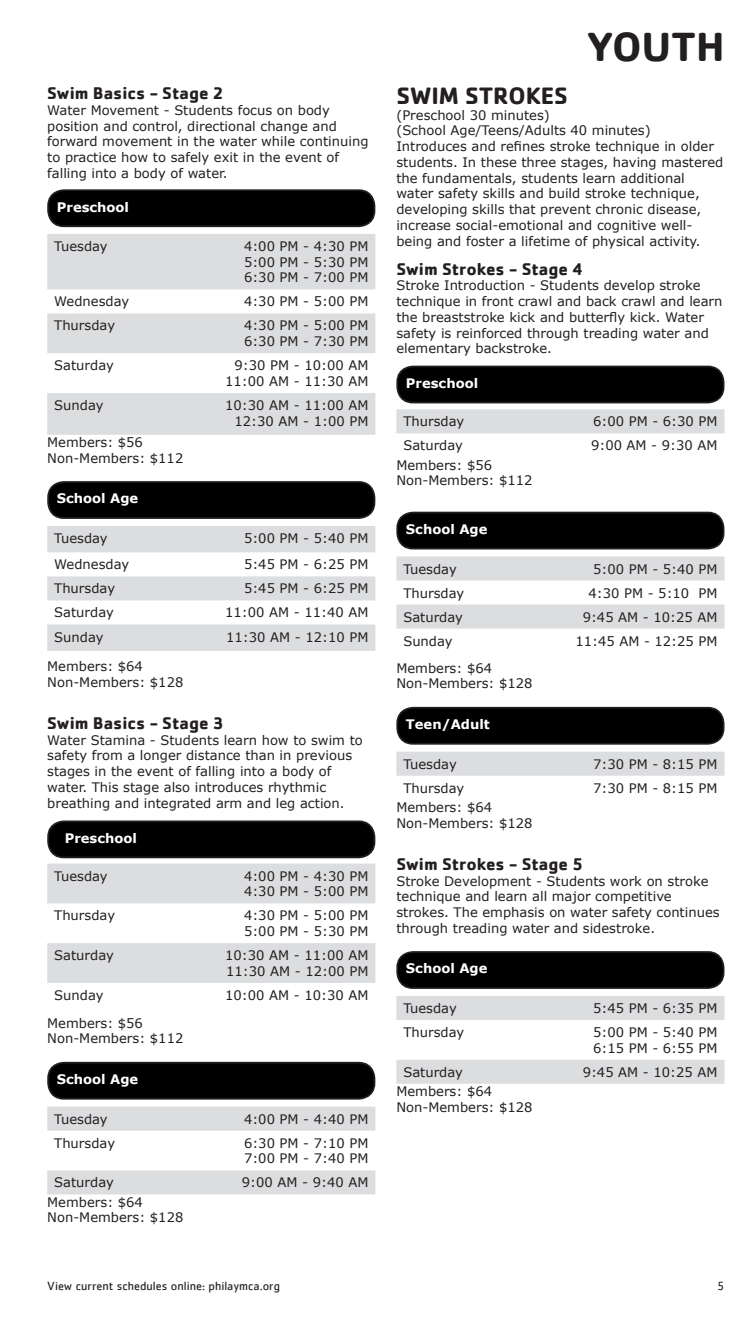
<style>
.page{position:relative;width:756px;height:1323px;background:#fff}
.page>*{position:absolute;margin:0;border:0;box-sizing:border-box;transform-origin:0 0}
.t1{font:700 42px "Cachet";color:#231f20}
.t2{font:700 24.5px "Cachet";color:#231f20}
.t3{font:700 17.5px "Cachet";color:#231f20}
.t4{font:13.12px/15.8px "Verdana";color:#231f20}
.t5{font:700 13.12px "Verdana";color:#fff}
.t6{font:12.25px "Cachet";color:#231f20}
</style>
<div class="page">
<div style="left:48px;top:190px;width:326px;height:36px;background:#000;border-radius:16px"></div>
<div style="left:47px;top:189px;width:328px;height:38px;border:2px solid #231f20;border-radius:16px"></div>
<svg style="left:47px;top:234px;width:328px;height:201px;fill:#dcdddf"></svg>
<div style="left:48px;top:482px;width:326px;height:36px;background:#000;border-radius:16px"></div>
<div style="left:47px;top:481px;width:328px;height:38px;border:2px solid #231f20;border-radius:16px"></div>
<svg style="left:47px;top:526px;width:328px;height:125px;fill:#dcdddf"></svg>
<div style="left:48px;top:821px;width:326px;height:36px;background:#000;border-radius:16px"></div>
<div style="left:47px;top:821px;width:328px;height:37px;border:2px solid #231f20;border-radius:16px"></div>
<svg style="left:47px;top:864px;width:328px;height:119px"></svg>
<div style="left:48px;top:1063px;width:326px;height:36px;background:#000;border-radius:16px"></div>
<div style="left:47px;top:1062px;width:328px;height:38px;border:2px solid #231f20;border-radius:16px"></div>
<svg style="left:47px;top:1107px;width:328px;height:87px"></svg>
<div style="left:397px;top:367px;width:327px;height:36px;background:#000;border-radius:16px"></div>
<div style="left:396px;top:366px;width:328px;height:37px;border:2px solid #231f20;border-radius:16px"></div>
<div style="left:396px;top:409px;width:328px;height:24px;background:#dcdddf"></div>
<div style="left:397px;top:513px;width:327px;height:36px;background:#000;border-radius:16px"></div>
<div style="left:396px;top:512px;width:328px;height:37px;border:2px solid #231f20;border-radius:16px"></div>
<svg style="left:396px;top:556px;width:328px;height:73px"></svg>
<div style="left:397px;top:708px;width:327px;height:36px;background:#000;border-radius:16px"></div>
<div style="left:396px;top:707px;width:328px;height:38px;border:2px solid #231f20;border-radius:16px"></div>
<div style="left:396px;top:752px;width:328px;height:24px;background:#dcdddf"></div>
<div style="left:397px;top:952px;width:327px;height:36px;background:#000;border-radius:16px"></div>
<div style="left:396px;top:951px;width:328px;height:38px;border:2px solid #231f20;border-radius:16px"></div>
<svg style="left:396px;top:996px;width:328px;height:88px"></svg>
<h3 class="t3" style="left:47px;top:82px;width:178px">Swim Basics - Stage 2</h3>
<p class="t4" style="left:47px;top:102px;width:323px">Water Movement - Students focus on body position and control, directional change and forward movement in the water while continuing to practice how to safely exit in the event of falling into a body of water.</p>
<p class="t5" style="left:57px;top:198px;width:74px">Preschool</p>
<p class="t4" style="left:54px;top:238px;width:55px">Tuesday</p>
<p class="t4" style="left:244px;top:238px;width:126px;text-align:justify">4:00 PM - 4:30 PM 5:00 PM - 5:30 PM 6:30 PM - 7:00 PM</p>
<p class="t4" style="left:54px;top:294px;width:77px">Wednesday</p>
<p class="t4" style="left:244px;top:294px;width:126px">4:30 PM - 5:00 PM</p>
<p class="t4" style="left:54px;top:318px;width:62px">Thursday</p>
<p class="t4" style="left:244px;top:318px;width:126px">4:30 PM - 5:00 PM<br>6:30 PM - 7:30 PM</p>
<p class="t4" style="left:54px;top:357px;width:61px">Saturday</p>
<p class="t4" style="left:225px;top:357px;width:145px;text-align:right">9:30 PM - 10:00 AM<br>11:00 AM - 11:30 AM</p>
<p class="t4" style="left:54px;top:397px;width:51px">Sunday</p>
<p class="t4" style="left:225px;top:397px;width:145px;text-align:right">10:30 AM - 11:00 AM<br>12:30 AM - 1:00 PM</p>
<p class="t4" style="left:47px;top:434px;width:138px">Members: $56<br>Non-Members: $112</p>
<p class="t5" style="left:57px;top:489px;width:83px">School Age</p>
<p class="t4" style="left:54px;top:530px;width:55px">Tuesday</p>
<p class="t4" style="left:244px;top:530px;width:126px">5:00 PM - 5:40 PM</p>
<p class="t4" style="left:54px;top:557px;width:77px">Wednesday</p>
<p class="t4" style="left:244px;top:557px;width:126px">5:45 PM - 6:25 PM</p>
<p class="t4" style="left:54px;top:581px;width:62px">Thursday</p>
<p class="t4" style="left:244px;top:581px;width:126px">5:45 PM - 6:25 PM</p>
<p class="t4" style="left:54px;top:605px;width:61px">Saturday</p>
<p class="t4" style="left:225px;top:605px;width:145px">11:00 AM - 11:40 AM</p>
<p class="t4" style="left:54px;top:629px;width:51px">Sunday</p>
<p class="t4" style="left:226px;top:629px;width:144px">11:30 AM - 12:10 PM</p>
<p class="t4" style="left:47px;top:658px;width:138px">Members: $64<br>Non-Members: $128</p>
<h3 class="t3" style="left:47px;top:712px;width:178px">Swim Basics - Stage 3</h3>
<p class="t4" style="left:47px;top:732px;width:317px">Water Stamina - Students learn how to swim to safety from a longer distance than in previous stages in the event of falling into a body of water. This stage also introduces rhythmic breathing and integrated arm and leg action.</p>
<p class="t5" style="left:65px;top:829px;width:74px">Preschool</p>
<p class="t4" style="left:54px;top:868px;width:55px">Tuesday</p>
<p class="t4" style="left:244px;top:868px;width:126px">4:00 PM - 4:30 PM<br>4:30 PM - 5:00 PM</p>
<p class="t4" style="left:54px;top:908px;width:62px">Thursday</p>
<p class="t4" style="left:244px;top:908px;width:126px">4:30 PM - 5:00 PM<br>5:00 PM - 5:30 PM</p>
<p class="t4" style="left:54px;top:947px;width:61px">Saturday</p>
<p class="t4" style="left:225px;top:947px;width:145px">10:30 AM - 11:00 AM<br>11:30 AM - 12:00 PM</p>
<p class="t4" style="left:54px;top:987px;width:51px">Sunday</p>
<p class="t4" style="left:225px;top:987px;width:145px">10:00 AM - 10:30 AM</p>
<p class="t4" style="left:47px;top:1015px;width:138px">Members: $56<br>Non-Members: $112</p>
<p class="t5" style="left:57px;top:1070px;width:83px">School Age</p>
<p class="t4" style="left:54px;top:1111px;width:55px">Tuesday</p>
<p class="t4" style="left:244px;top:1111px;width:126px">4:00 PM - 4:40 PM</p>
<p class="t4" style="left:54px;top:1135px;width:62px">Thursday</p>
<p class="t4" style="left:244px;top:1135px;width:126px">6:30 PM - 7:10 PM<br>7:00 PM - 7:40 PM</p>
<p class="t4" style="left:54px;top:1175px;width:61px">Saturday</p>
<p class="t4" style="left:242px;top:1175px;width:128px">9:00 AM - 9:40 AM</p>
<p class="t4" style="left:47px;top:1194px;width:138px">Members: $64<br>Non-Members: $128</p>
<h1 class="t1" style="left:587px;top:19px;width:139px">YOUTH</h1>
<h2 class="t2" style="left:396px;top:80px;width:173px">SWIM STROKES</h2>
<p class="t4" style="left:396px;top:107px;width:329px">(Preschool 30 minutes)<br>(School Age/Teens/Adults 40 minutes)<br>Introduces and refines stroke technique in older students. In these three stages, having mastered the fundamentals, students learn additional water safety skills and build stroke technique, developing skills that prevent chronic disease, increase social-emotional and cognitive well&shy;being and foster a lifetime of physical activity.</p>
<h3 class="t3" style="left:396px;top:257px;width:189px">Swim Strokes - Stage 4</h3>
<p class="t4" style="left:396px;top:278px;width:328px">Stroke Introduction - Students develop stroke technique in front crawl and back crawl and learn the breaststroke kick and butterfly kick. Water safety is reinforced through treading water and elementary backstroke.</p>
<p class="t5" style="left:406px;top:374px;width:74px">Preschool</p>
<p class="t4" style="left:403px;top:414px;width:62px">Thursday</p>
<p class="t4" style="left:593px;top:414px;width:126px">6:00 PM - 6:30 PM</p>
<p class="t4" style="left:403px;top:438px;width:61px">Saturday</p>
<p class="t4" style="left:591px;top:438px;width:128px">9:00 AM - 9:30 AM</p>
<p class="t4" style="left:396px;top:457px;width:138px">Members: $56<br>Non-Members: $112</p>
<p class="t5" style="left:406px;top:520px;width:83px">School Age</p>
<p class="t4" style="left:403px;top:561px;width:55px">Tuesday</p>
<p class="t4" style="left:593px;top:561px;width:126px">5:00 PM - 5:40 PM</p>
<p class="t4" style="left:403px;top:585px;width:62px">Thursday</p>
<p class="t4" style="left:589px;top:585px;width:131px">4:30 PM - 5:10 PM</p>
<p class="t4" style="left:403px;top:609px;width:61px">Saturday</p>
<p class="t4" style="left:583px;top:609px;width:136px">9:45 AM - 10:25 AM</p>
<p class="t4" style="left:403px;top:633px;width:51px">Sunday</p>
<p class="t4" style="left:575px;top:633px;width:144px">11:45 AM - 12:25 PM</p>
<p class="t4" style="left:396px;top:660px;width:138px">Members: $64<br>Non-Members: $128</p>
<p class="t5" style="left:406px;top:715px;width:85px">Teen/Adult</p>
<p class="t4" style="left:403px;top:756px;width:55px">Tuesday</p>
<p class="t4" style="left:593px;top:756px;width:126px">7:30 PM - 8:15 PM</p>
<p class="t4" style="left:403px;top:780px;width:62px">Thursday</p>
<p class="t4" style="left:593px;top:780px;width:126px">7:30 PM - 8:15 PM</p>
<p class="t4" style="left:396px;top:799px;width:138px">Members: $64<br>Non-Members: $128</p>
<h3 class="t3" style="left:396px;top:853px;width:189px">Swim Strokes - Stage 5</h3>
<p class="t4" style="left:396px;top:873px;width:325px">Stroke Development - Students work on stroke technique and learn all major competitive strokes. The emphasis on water safety continues through treading water and sidestroke.</p>
<p class="t5" style="left:406px;top:959px;width:83px">School Age</p>
<p class="t4" style="left:403px;top:1000px;width:55px">Tuesday</p>
<p class="t4" style="left:593px;top:1000px;width:126px">5:45 PM - 6:35 PM</p>
<p class="t4" style="left:403px;top:1024px;width:62px">Thursday</p>
<p class="t4" style="left:593px;top:1024px;width:126px">5:00 PM - 5:40 PM<br>6:15 PM - 6:55 PM</p>
<p class="t4" style="left:403px;top:1064px;width:61px">Saturday</p>
<p class="t4" style="left:583px;top:1064px;width:136px">9:45 AM - 10:25 AM</p>
<p class="t4" style="left:396px;top:1083px;width:138px">Members: $64<br>Non-Members: $128</p>
<p class="t6" style="left:47px;top:1278px;width:234px">View current schedules online: philaymca.org</p>
<p class="t6" style="left:717px;top:1278px;width:9px">5</p>
</div>
